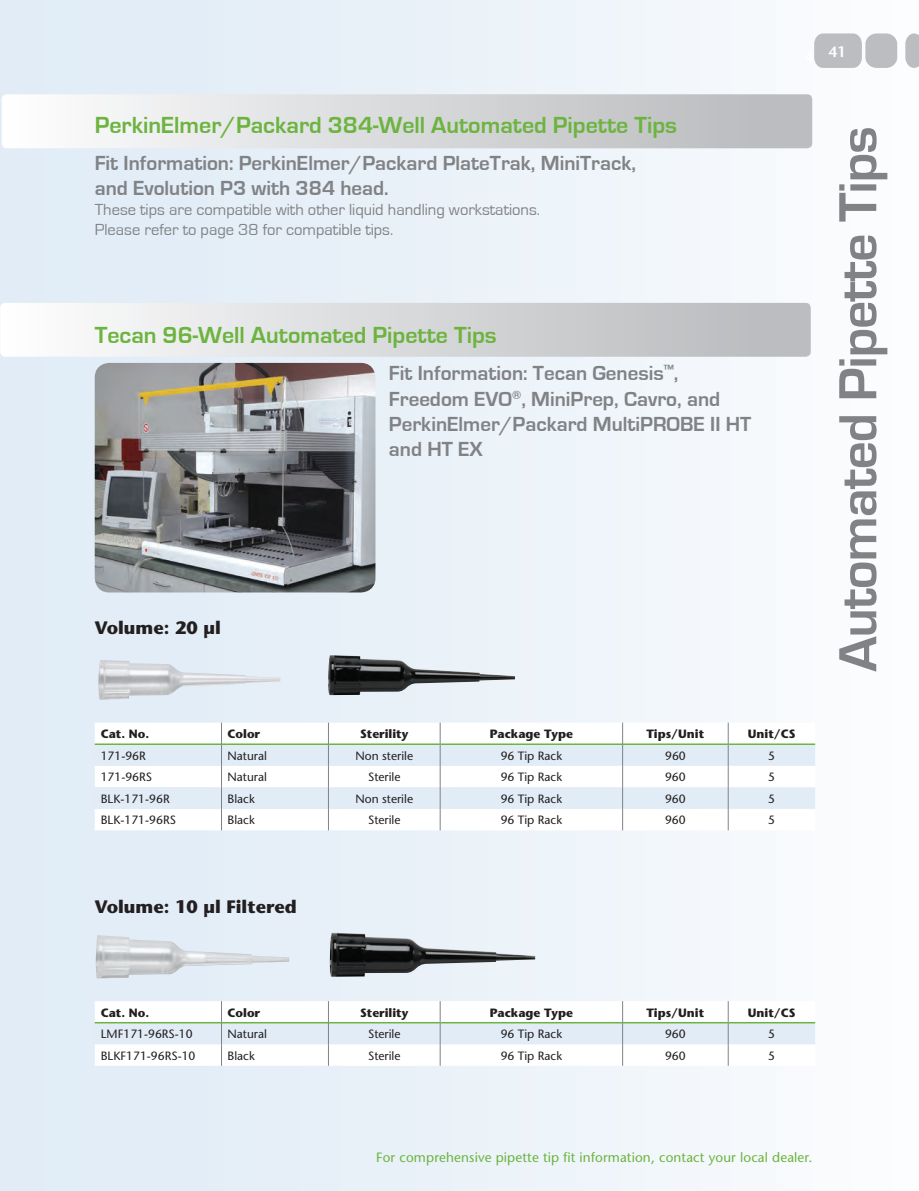
<style>
.page{position:relative;width:919px;height:1191px;background:#fff}
.page>*{position:absolute;margin:0;border:0;box-sizing:border-box;transform-origin:0 0}
.t1{font:700 55.5px "Eurostile";letter-spacing:-.02em;color:#808285}
.t2{font:700 24px "Eurostile";color:#6cb43f}
.t3{font:700 21px/25.2px "Eurostile";color:#808285}
.t4{font:700 18px "Stone Sans";color:#231f20}
.t5{font:16.5px/19.8px "Eurostile";color:#808285}
.t6{font:600 15px "Stone Sans";color:#fff}
.t7{font:13.5px "Stone Sans";letter-spacing:.01em;color:#6cb43f}
.t8{font:12px "Stone Sans";color:#231f20}
.t9{font:700 12px "Stone Sans";color:#231f20}
</style>
<div class="page">
<div style="left:1px;top:0;width:917px;height:1191px;background:linear-gradient(to right,#ddeaf5,#fafcfd)"></div>
<svg style="left:814px;top:33px;width:47px;height:35px;background:#bfc0c3"></svg>
<div style="left:865px;top:33px;width:32px;height:35px;background:#bcbdc0;border-radius:11px"></div>
<svg style="left:905px;top:33px;width:13px;height:35px"></svg>
<svg style="left:2px;top:94px;width:810px;height:54px"></svg>
<svg style="left:0;top:303px;width:810px;height:54px"></svg>
<svg style="left:95px;top:722px;width:720px;height:108px"></svg>
<svg style="left:95px;top:745px;width:720px;height:64px;fill:#e1ecf6"></svg>
<hr style="left:95px;top:743px;width:126px;height:2px;background:#6cb43f">
<hr style="left:222px;top:743px;width:106px;height:2px;background:#6cb43f">
<hr style="left:329px;top:743px;width:110px;height:2px;background:#6cb43f">
<hr style="left:440px;top:743px;width:182px;height:2px;background:#6cb43f">
<hr style="left:623px;top:743px;width:104px;height:2px;background:#6cb43f">
<hr style="left:728px;top:743px;width:87px;height:2px;background:#6cb43f">
<svg style="left:221px;top:722px;width:1px;height:108px"></svg>
<svg style="left:328px;top:722px;width:1px;height:108px"></svg>
<svg style="left:439px;top:722px;width:1px;height:108px"></svg>
<svg style="left:622px;top:722px;width:1px;height:108px"></svg>
<svg style="left:727px;top:722px;width:1px;height:108px"></svg>
<svg style="left:95px;top:1001px;width:720px;height:64px"></svg>
<img style="left:95px;top:363px;width:280px;height:229px">
<img style="left:98px;top:660px;width:182px;height:39px">
<img style="left:328px;top:655px;width:187px;height:40px">
<img style="left:95px;top:935px;width:194px;height:43px">
<img style="left:329px;top:932px;width:206px;height:44px">
<p class="t2" style="left:95px;top:112px;width:583px">PerkinElmer/Packard 384-Well Automated Pipette Tips</p>
<p class="t3" style="left:95px;top:151px;width:543px;line-height:24.8px">Fit Information: PerkinElmer/Packard PlateTrak, MiniTrack, and Evolution P3 with 384 head.</p>
<p class="t5" style="left:95px;top:200px;width:447px">These tips are compatible with other liquid handling workstations.<br>Please refer to page 38 for compatible tips.</p>
<p class="t2" style="left:95px;top:322px;width:403px">Tecan 96-Well Automated Pipette Tips</p>
<p class="t3" style="left:389px;top:361px;width:364px">Fit Information: Tecan Genesis<sup>™</sup>,<br>Freedom EVO<sup>®</sup>, MiniPrep, Cavro, and<br>PerkinElmer/Packard MultiPROBE II HT and HT EX</p>
<p class="t4" style="left:95px;top:616px;width:128px">Volume: 20 µl</p>
<p class="t6" style="left:804px;top:45px;width:42px">41 41</p>
<p class="t1" style="left:827px;top:671px;width:547px;rotate:-90deg">Automated Pipette Tips</p>
<p class="t9" style="left:101px;top:726px;width:50px">Cat. No.</p>
<p class="t9" style="left:227px;top:726px;width:34px">Color</p>
<p class="t9" style="left:360px;top:726px;width:50px">Sterility</p>
<p class="t9" style="left:490px;top:726px;width:84px">Package Type</p>
<p class="t9" style="left:646px;top:726px;width:59px">Tips/Unit</p>
<p class="t9" style="left:747px;top:726px;width:49px">Unit/CS</p>
<p class="t8" style="left:101px;top:748px;width:47px">171-96R</p>
<p class="t8" style="left:227px;top:748px;width:41px">Natural</p>
<p class="t8" style="left:355px;top:748px;width:59px">Non sterile</p>
<p class="t8" style="left:500px;top:748px;width:63px">96 Tip Rack</p>
<p class="t8" style="left:665px;top:748px;width:22px">960</p>
<p class="t8" style="left:768px;top:748px;width:8px">5</p>
<p class="t8" style="left:101px;top:769px;width:53px">171-96RS</p>
<p class="t8" style="left:227px;top:769px;width:41px">Natural</p>
<p class="t8" style="left:368px;top:769px;width:34px">Sterile</p>
<p class="t8" style="left:500px;top:769px;width:63px">96 Tip Rack</p>
<p class="t8" style="left:665px;top:769px;width:22px">960</p>
<p class="t8" style="left:768px;top:769px;width:8px">5</p>
<p class="t8" style="left:101px;top:791px;width:70px">BLK-171-96R</p>
<p class="t8" style="left:227px;top:791px;width:29px">Black</p>
<p class="t8" style="left:355px;top:791px;width:59px">Non sterile</p>
<p class="t8" style="left:500px;top:791px;width:63px">96 Tip Rack</p>
<p class="t8" style="left:665px;top:791px;width:22px">960</p>
<p class="t8" style="left:768px;top:791px;width:8px">5</p>
<p class="t8" style="left:101px;top:812px;width:77px">BLK-171-96RS</p>
<p class="t8" style="left:227px;top:812px;width:29px">Black</p>
<p class="t8" style="left:368px;top:812px;width:34px">Sterile</p>
<p class="t8" style="left:500px;top:812px;width:63px">96 Tip Rack</p>
<p class="t8" style="left:665px;top:812px;width:22px">960</p>
<p class="t8" style="left:768px;top:812px;width:8px">5</p>
<p class="t4" style="left:95px;top:895px;width:203px">Volume: 10 µl Filtered</p>
<p class="t9" style="left:101px;top:1005px;width:50px">Cat. No.</p>
<p class="t9" style="left:227px;top:1005px;width:34px">Color</p>
<p class="t9" style="left:360px;top:1005px;width:50px">Sterility</p>
<p class="t9" style="left:490px;top:1005px;width:84px">Package Type</p>
<p class="t9" style="left:646px;top:1005px;width:59px">Tips/Unit</p>
<p class="t9" style="left:747px;top:1005px;width:49px">Unit/CS</p>
<p class="t8" style="left:101px;top:1026px;width:93px">LMF171-96RS-10</p>
<p class="t8" style="left:227px;top:1026px;width:41px">Natural</p>
<p class="t8" style="left:368px;top:1026px;width:34px">Sterile</p>
<p class="t8" style="left:500px;top:1026px;width:63px">96 Tip Rack</p>
<p class="t8" style="left:665px;top:1026px;width:22px">960</p>
<p class="t8" style="left:768px;top:1026px;width:8px">5</p>
<p class="t8" style="left:101px;top:1048px;width:96px">BLKF171-96RS-10</p>
<p class="t8" style="left:227px;top:1048px;width:29px">Black</p>
<p class="t8" style="left:368px;top:1048px;width:34px">Sterile</p>
<p class="t8" style="left:500px;top:1048px;width:63px">96 Tip Rack</p>
<p class="t8" style="left:665px;top:1048px;width:22px">960</p>
<p class="t8" style="left:768px;top:1048px;width:8px">5</p>
<p class="t7" style="left:376px;top:1148px;width:437px">For comprehensive pipette tip fit information, contact your local dealer.</p>
</div>
